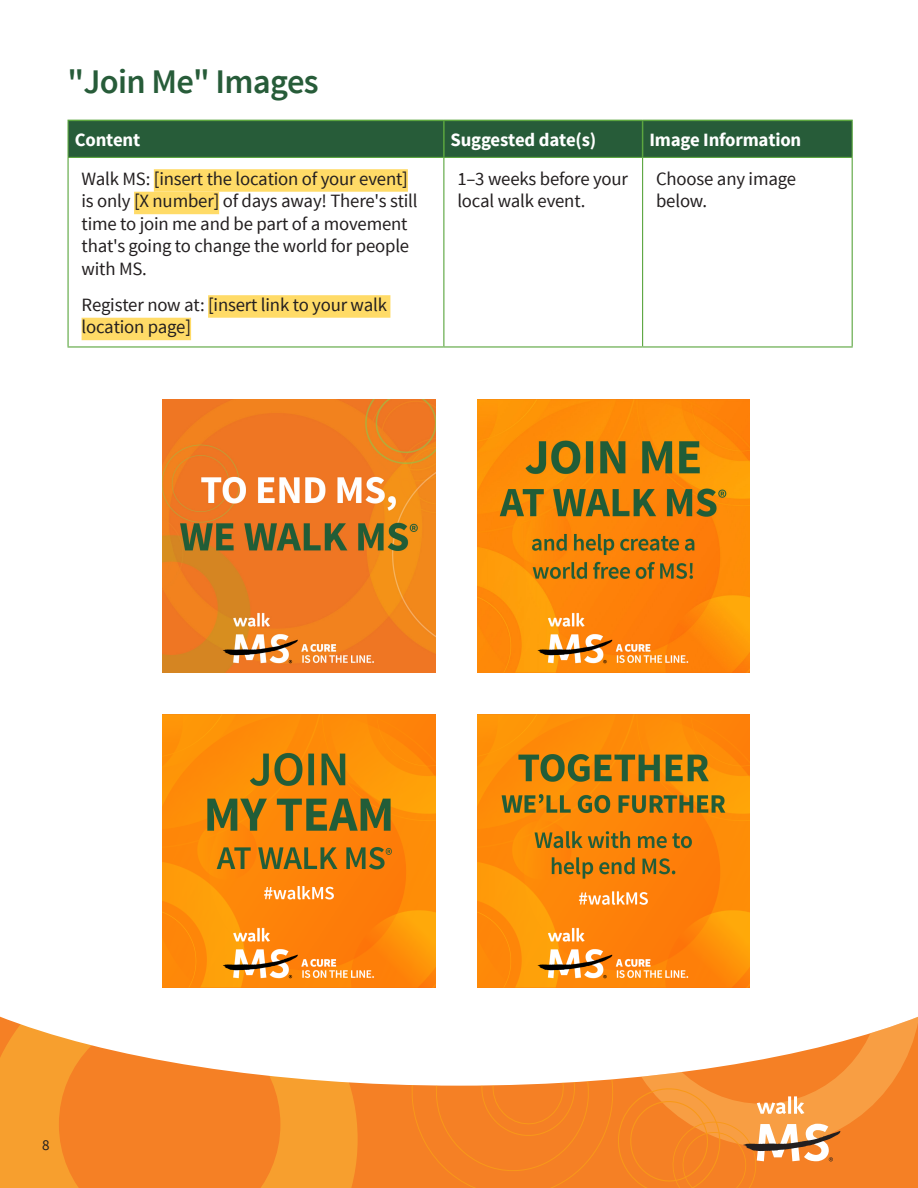
<style>
.page{position:relative;width:918px;height:1188px;background:#fff}
.page>*{position:absolute;margin:0;border:0;box-sizing:border-box;transform-origin:0 0}
.subtitle_-_main{font:600 34.5px "Source Sans Pro";letter-spacing:-.02em;color:#275c39}
.t1{font:18.75px/22.5px "Source Sans Pro";letter-spacing:-.01em;color:#231f20}
.t2{font:700 18.75px "Source Sans Pro";letter-spacing:-.01em;color:#fff}
.t3{font:15px "Source Sans Pro";color:#231f20}
</style>
<div class="page">
<div style="left:358px;top:1082px;width:560px;height:106px;background:#f58025"></div>
<svg style="left:0;top:976px;width:358px;height:212px"></svg>
<svg style="left:840px;top:1016px;width:78px;height:139px;background:#f79847"></svg>
<svg style="left:411px;top:1042px;width:429px;height:146px"></svg>
<div style="left:69px;top:121px;width:783px;height:36px;background:#275c39"></div>
<hr style="left:68px;top:120px;width:376px;height:1px;background:#5ba63f">
<hr style="left:444px;top:120px;width:199px;height:1px;background:#5ba63f">
<hr style="left:443px;top:121px;width:2px;height:36px;background:#5ba63f">
<hr style="left:643px;top:120px;width:210px;height:1px;background:#5ba63f">
<hr style="left:642px;top:121px;width:1px;height:36px;background:#5ba63f">
<hr style="left:68px;top:121px;width:1px;height:36px;background:#5ba63f">
<hr style="left:852px;top:121px;width:1px;height:36px;background:#5ba63f">
<hr style="left:68px;top:157px;width:376px;height:1px;background:#5ba63f">
<hr style="left:68px;top:158px;width:1px;height:188px;background:#5ba63f">
<hr style="left:444px;top:157px;width:199px;height:1px;background:#5ba63f">
<hr style="left:443px;top:158px;width:1px;height:188px;background:#5ba63f">
<hr style="left:643px;top:157px;width:210px;height:1px;background:#5ba63f">
<hr style="left:642px;top:158px;width:1px;height:188px;background:#5ba63f">
<hr style="left:852px;top:158px;width:1px;height:188px;background:#5ba63f">
<hr style="left:68px;top:346px;width:376px;height:2px;background:#5ba63f">
<hr style="left:444px;top:346px;width:199px;height:2px;background:#5ba63f">
<hr style="left:643px;top:346px;width:210px;height:2px;background:#5ba63f">
<div style="left:154px;top:169px;width:254px;height:23px;background:#ffdb67"></div>
<div style="left:134px;top:192px;width:85px;height:22px;background:#ffdb67"></div>
<div style="left:208px;top:295px;width:182px;height:23px;background:#ffdb67"></div>
<div style="left:82px;top:318px;width:109px;height:22px;background:#ffdb67"></div>
<img style="left:163px;top:400px;width:272px;height:272px">
<img style="left:477px;top:400px;width:273px;height:272px">
<img style="left:163px;top:715px;width:272px;height:272px">
<img style="left:477px;top:715px;width:273px;height:272px">
<p class="subtitle_-_main" style="left:68px;top:60px;width:253px">"Join Me" Images</p>
<p class="t2" style="left:75px;top:128px;width:67px">Content</p>
<p class="t2" style="left:451px;top:128px;width:147px">Suggested date(s)</p>
<p class="t2" style="left:649px;top:128px;width:154px">Image Information</p>
<p class="t1" style="left:82px;top:168px;width:338px">Walk MS: [insert the location of your event] is only [X number] of days away! There's still time to join me and be part of a movement that's going to change the world for people with MS.</p>
<p class="t1" style="left:82px;top:294px;width:307px">Register now at: [insert link to your walk location page]</p>
<p class="t1" style="left:457px;top:168px;width:172px">1–3 weeks before your local walk event.</p>
<p class="t1" style="left:656px;top:168px;width:142px">Choose any image below.</p>
<p class="t3" style="left:42px;top:1135px;width:9px">8</p>
</div>
